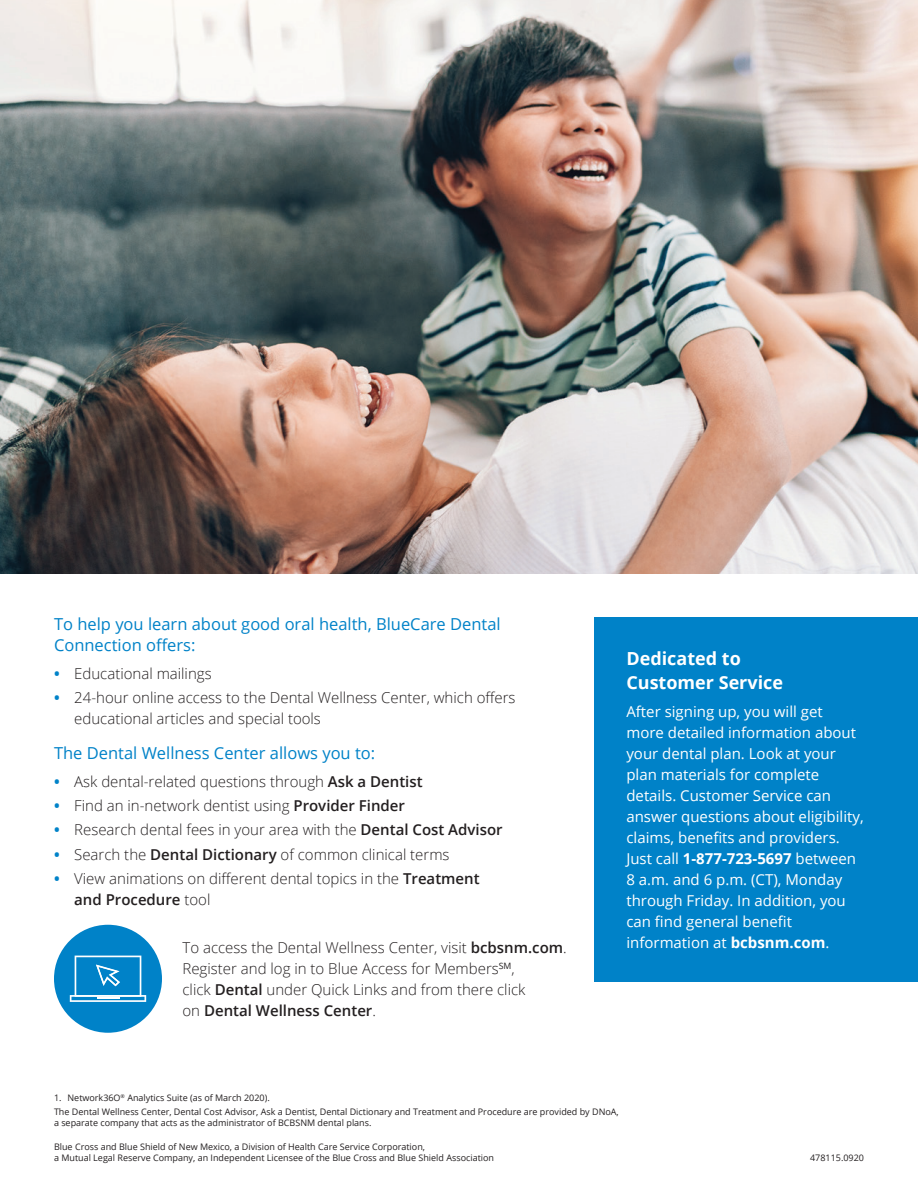
<style>
.page{position:relative;width:918px;height:1188px;background:#fff}
.page>*{position:absolute;margin:0;border:0;box-sizing:border-box;transform-origin:0 0}
.t1{font:700 18px/24px "Open Sans";color:#fff}
.t2{font:16.5px/21px "Open Sans";color:#0082c8}
.t3{font:300 15px/21px "Open Sans";color:#231f20}
.t4{font:15px/21px "Open Sans";color:#fff}
.t5{font:9px/14.2px "Open Sans";color:#231f20}
.s1{font-weight:700;color:#0082c8}
.s2{font-weight:600}
.s3{font-weight:700}
</style>
<div class="page">
<div style="left:594px;top:618px;width:324px;height:364px;background:#0082c8"></div>
<img style="left:0;top:0;width:918px;height:574px">
<div style="left:54px;top:925px;width:108px;height:108px;background:#0082c8;border-radius:50%"></div>
<svg style="left:70px;top:956px;width:76px;height:46px"></svg>
<p class="t2" style="left:54px;top:613px;width:448px">To help you learn about good oral health, BlueCare Dental<br>Connection offers:</p>
<p class="t3" style="left:54px;top:663px;width:159px"><span class="s1">•</span> Educational mailings</p>
<p class="t3" style="left:74px;top:687px;width:443px;text-indent:-20px"><span class="s1">•</span> 24-hour online access to the Dental Wellness Center, which offers educational articles and special tools</p>
<p class="t2" style="left:54px;top:742px;width:323px">The Dental Wellness Center allows you to:</p>
<p class="t3" style="left:54px;top:770px;width:370px"><span class="s1">•</span> Ask dental-related questions through <span class="s2">Ask a Dentist</span></p>
<p class="t3" style="left:54px;top:795px;width:353px"><span class="s1">•</span> Find an in-network dentist using <span class="s2">Provider Finder</span></p>
<p class="t3" style="left:54px;top:819px;width:450px"><span class="s1">•</span> Research dental fees in your area with the <span class="s2">Dental Cost Advisor</span></p>
<p class="t3" style="left:54px;top:843px;width:397px"><span class="s1">•</span> Search the <span class="s2">Dental Dictionary</span> of common clinical terms</p>
<p class="t3" style="left:74px;top:868px;width:407px;text-indent:-20px"><span class="s1">•</span> View animations on different dental topics in the <span class="s2">Treatment and Procedure</span> tool</p>
<p class="t3" style="left:183px;top:937px;width:386px">To access the Dental Wellness Center, visit <span class="s2">bcbsnm.com</span>.<br>Register and log in to Blue Access for Members<sup>SM</sup>,<br>click <span class="s2">Dental</span> under Quick Links and from there click<br>on <span class="s2">Dental Wellness Center</span>.</p>
<p class="t1" style="left:626px;top:646px;width:158px">Dedicated to<br>Customer Service</p>
<p class="t4" style="left:626px;top:701px;width:239px">After signing up, you will get more detailed information about your dental plan. Look at your plan materials for complete details. Customer Service can answer questions about eligibility, claims, benefits and providers.<br>Just call <span class="s3">1-877-723-5697</span> between<br>8 a.m. and 6 p.m. (CT), Monday through Friday. In addition, you can find general benefit information at <span class="s3">bcbsnm.com</span>.</p>
<p class="t5" style="left:54px;top:1090px;width:566px">1. Network36O<sup>®</sup> Analytics Suite (as of March 2020).<br>The Dental Wellness Center, Dental Cost Advisor, Ask a Dentist, Dental Dictionary and Treatment and Procedure are provided by DNoA,</p>
<p class="t5" style="left:54px;top:1115px;width:319px">a separate company that acts as the administrator of BCBSNM dental plans.</p>
<p class="t5" style="left:54px;top:1141px;width:442px;line-height:10.8px">Blue Cross and Blue Shield of New Mexico, a Division of Health Care Service Corporation,<br>a Mutual Legal Reserve Company, an Independent Licensee of the Blue Cross and Blue Shield Association</p>
<p class="t5" style="left:810px;top:1150px;width:55px">478115.0920</p>
</div>
